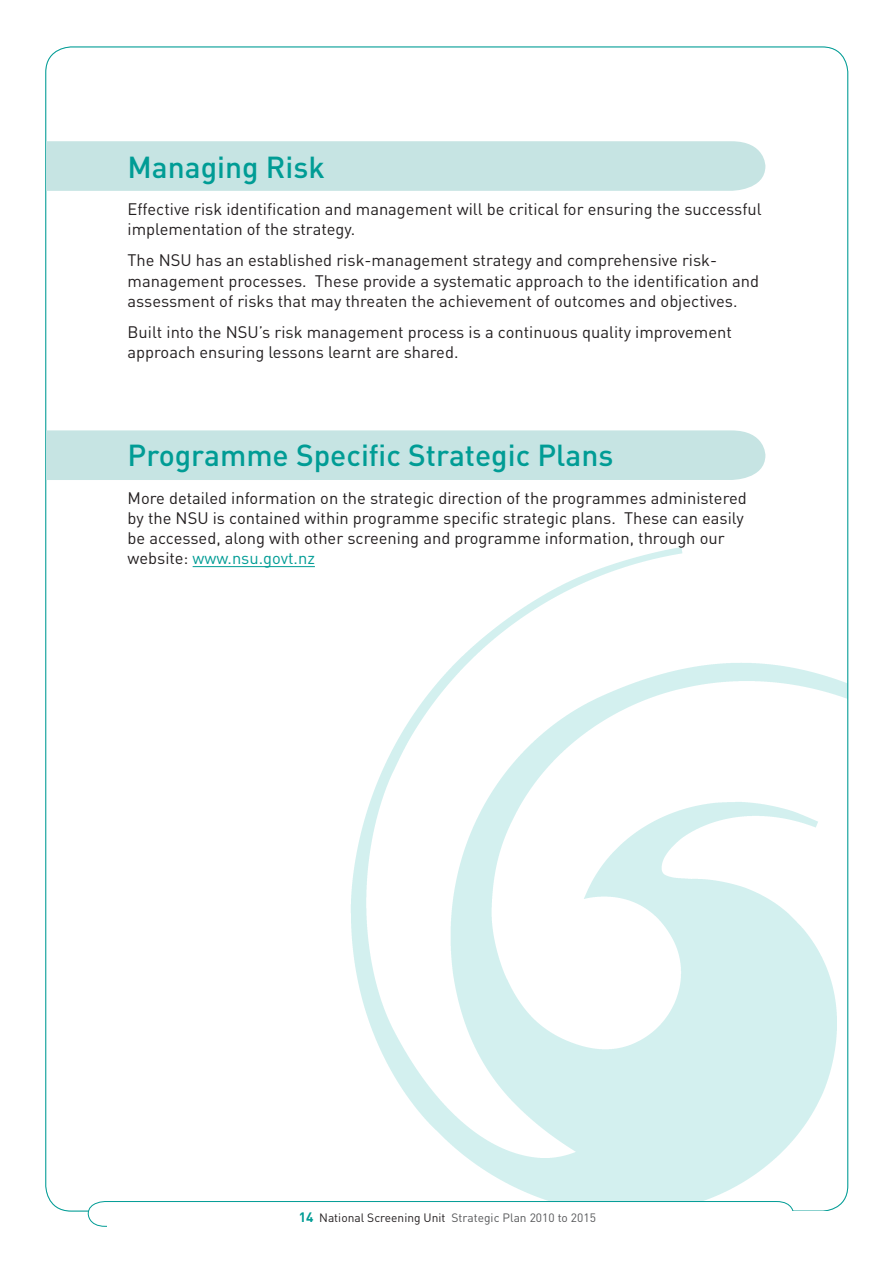
<style>
.page{position:relative;width:893px;height:1263px;background:#fff}
.page>*{position:absolute;margin:0;border:0;box-sizing:border-box;transform-origin:0 0}
.t1{font:500 30px "DIN";color:#009c95}
.t2{font:16.5px/20.2px "DIN";color:#231f20}
.t3{font:12px "DIN";color:#57585a}
.s1{color:#009c95}
.s2{font-weight:700;font-size:13.5px;color:#009c95}
.s3{color:#231f20}
</style>
<div class="page">
<img style="left:351px;top:547px;width:497px;height:664px">
<svg style="left:87px;top:1201px;width:707px;height:26px"></svg>
<div style="left:107px;top:1211px;width:726px;height:29px;background:#fff"></div>
<div style="left:46px;top:430px;width:719px;height:50px;background:#c6e4e3"></div>
<div style="left:46px;top:141px;width:719px;height:50px;background:#c6e4e3"></div>
<hr style="left:193px;top:566px;width:122px;height:1px;background:#009c95">
<h1 class="t1" style="left:128px;top:148px;width:199px">Managing Risk</h1>
<p class="t2" style="left:128px;top:199px;width:636px">Effective risk identification and management will be critical for ensuring the successful implementation of the strategy.</p>
<p class="t2" style="left:128px;top:250px;width:633px">The NSU has an established risk-management strategy and comprehensive risk&shy;management processes. These provide a systematic approach to the identification and assessment of risks that may threaten the achievement of outcomes and objectives.</p>
<p class="t2" style="left:128px;top:321px;width:606px">Built into the NSU’s risk management process is a continuous quality improvement approach ensuring lessons learnt are shared.</p>
<h1 class="t1" style="left:128px;top:436px;width:487px">Programme Specific Strategic Plans</h1>
<p class="t2" style="left:128px;top:487px;width:621px">More detailed information on the strategic direction of the programmes administered by the NSU is contained within programme specific strategic plans. These can easily be accessed, along with other screening and programme information, through our website: <span class="s1">www.nsu.govt.nz</span></p>
<p class="t3" style="left:299px;top:1210px;width:299px"><span class="s2">14</span> <span class="s3">National Screening Unit</span> Strategic Plan 2010 to 2015</p>
</div>
